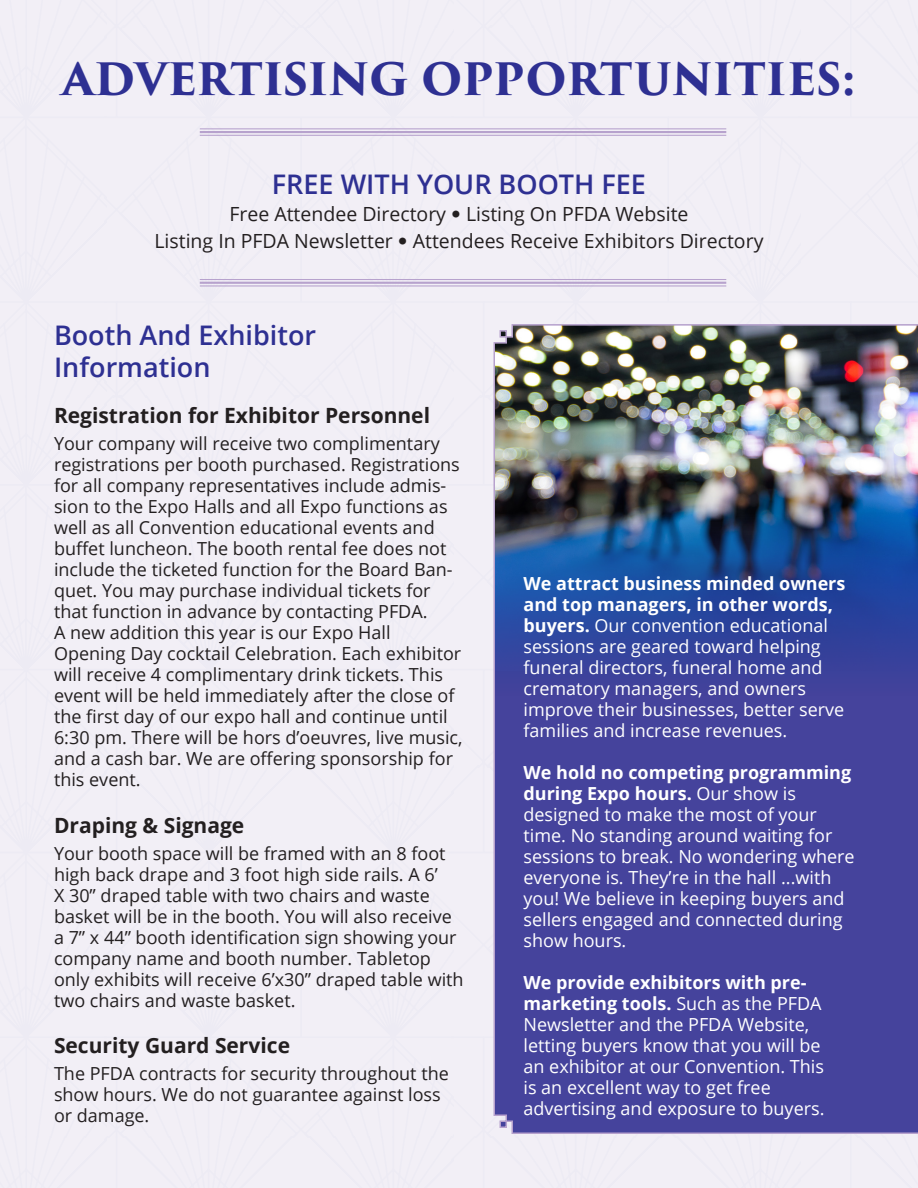
<style>
.page{position:relative;width:918px;height:1188px;background:#f2eff6}
.page>*{position:absolute;margin:0;border:0;box-sizing:border-box;transform-origin:0 0}
.t1{font:700 43.5px "Trajan Pro 3";letter-spacing:-.005em;color:#2e3092}
.t2{font:600 27px "Open Sans";color:#2e3092}
.t3{font:700 21px "Open Sans";color:#231f20}
.t4{font:19.5px "Open Sans";color:#231f20}
.t5{font:18px/21px "Open Sans";color:#231f20}
.t6{font:18px/21px "Open Sans";color:#fff}
.s1{font-family:"Helvetica Neue LT Std";font-weight:300}
.s2{font-weight:700}
</style>
<div class="page">
<img style="left:493px;top:323px;width:425px;height:812px">
<hr style="left:200px;top:279px;width:526px;height:1px;background:#b7a2cd">
<hr style="left:200px;top:282px;width:526px;height:2px;background:#b7a2cd">
<hr style="left:200px;top:285px;width:526px;height:2px;background:#b7a2cd">
<hr style="left:200px;top:128px;width:526px;height:1px;background:#b7a2cd">
<hr style="left:200px;top:131px;width:526px;height:2px;background:#b7a2cd">
<hr style="left:200px;top:135px;width:526px;height:1px;background:#b7a2cd">
<p class="t1" style="left:62px;top:47px;width:796px">ADVERTISING OPPORTUNITIES:</p>
<p class="t2" style="left:272px;top:166px;width:376px">FREE WITH YOUR BOOTH FEE</p>
<p class="t4" style="left:229px;top:201px;width:461px">Free Attendee Directory <span class="s1">•</span> Listing On PFDA Website</p>
<p class="t4" style="left:154px;top:228px;width:611px">Listing In PFDA Newsletter <span class="s1">•</span> Attendees Receive Exhibitors Directory</p>
<p class="t2" style="left:54px;top:316px;width:264px">Booth And Exhibitor</p>
<p class="t2" style="left:54px;top:349px;width:158px">Information</p>
<p class="t3" style="left:54px;top:401px;width:378px">Registration for Exhibitor Personnel</p>
<p class="t5" style="left:54px;top:433px;width:410px">Your company will receive two complimentary registrations per booth purchased. Registrations for all company representatives include admis&shy;sion to the Expo Halls and all Expo functions as well as all Convention educational events and buffet luncheon. The booth rental fee does not include the ticketed function for the Board Ban&shy;quet. You may purchase individual tickets for that function in advance by contacting PFDA.<br>A new addition this year is our Expo Hall Opening Day cocktail Celebration. Each exhibitor will receive 4 complimentary drink tickets. This event will be held immediately after the close of the first day of our expo hall and continue until 6:30 pm. There will be hors d’oeuvres, live music, and a cash bar. We are offering sponsorship for this event.</p>
<p class="t3" style="left:54px;top:810px;width:192px">Draping &amp; Signage</p>
<p class="t5" style="left:54px;top:842px;width:411px">Your booth space will be framed with an 8 foot high back drape and 3 foot high side rails. A 6’<br>X 30” draped table with two chairs and waste basket will be in the booth. You will also receive a 7” x 44” booth identification sign showing your company name and booth number. Tabletop only exhibits will receive 6’x30” draped table with two chairs and waste basket.</p>
<p class="t3" style="left:54px;top:1031px;width:238px">Security Guard Service</p>
<p class="t5" style="left:54px;top:1063px;width:396px">The PFDA contracts for security throughout the show hours. We do not guarantee against loss or damage.</p>
<p class="t6" style="left:523px;top:572px;width:323px"><span class="s2">We attract business minded owners and top managers, in other words, buyers.</span> Our convention educational sessions are geared toward helping funeral directors, funeral home and crematory managers, and owners improve their businesses, better serve families and increase revenues.</p>
<p class="t6" style="left:523px;top:761px;width:333px"><span class="s2">We hold no competing programming during Expo hours.</span> Our show is designed to make the most of your time. No standing around waiting for sessions to break. No wondering where everyone is. They’re in the hall ...with you! We believe in keeping buyers and sellers engaged and connected during show hours.</p>
<p class="t6" style="left:523px;top:971px;width:302px"><span class="s2">We provide exhibitors with pre&shy;marketing tools.</span> Such as the PFDA Newsletter and the PFDA Website, letting buyers know that you will be an exhibitor at our Convention. This is an excellent way to get free advertising and exposure to buyers.</p>
</div>
